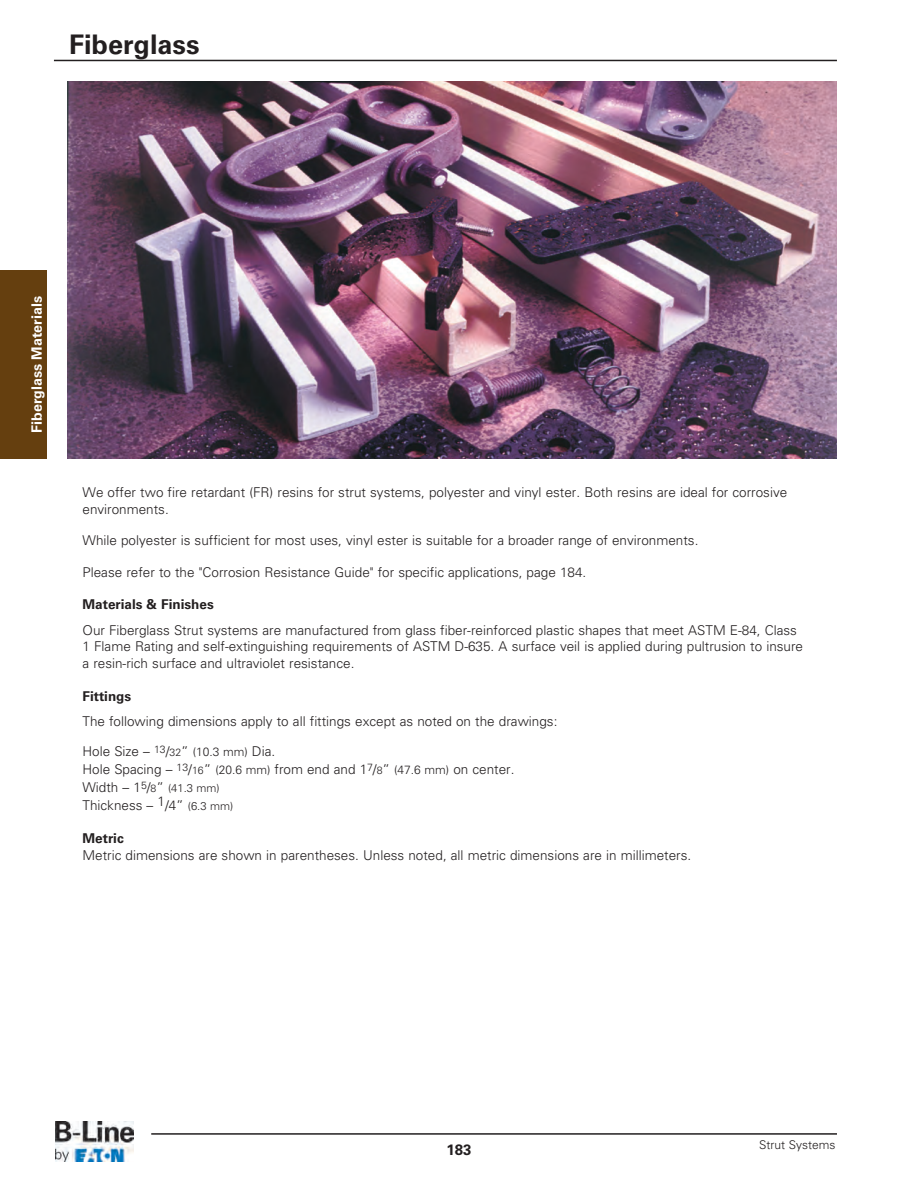
<style>
.page{position:relative;width:918px;height:1188px;background:#fff}
.page>*{position:absolute;margin:0;border:0;box-sizing:border-box;transform-origin:0 0}
.t1{font:700 27px "Univers LT Std";color:#231f20}
.t2{font:700 15px "Univers LT Std";color:#231f20}
.t3{font:700 14.25px "Univers LT Std";color:#fff}
.t4{font:300 13.5px/16.5px "Univers LT Std";color:#231f20}
.t5{font:700 13.5px "Univers LT Std";color:#231f20}
.t6{font:300 12px "Univers LT Std";color:#231f20}
.s1{font-size:10.5px}
.s2{font-size:12px}
.s3{font-size:11.25px}
</style>
<div class="page">
<img style="left:68px;top:81px;width:769px;height:378px">
<div style="left:0;top:270px;width:47px;height:189px;background:#653f0f"></div>
<hr style="left:151px;top:1133px;width:686px;height:2px;background:#231f20">
<img style="left:55px;top:1121px;width:78px;height:41px">
<hr style="left:54px;top:60px;width:783px;height:1px;background:#231f20">
<h1 class="t1" style="left:69px;top:34px;width:132px">Fiberglass</h1>
<p class="t3" style="left:32px;top:433px;width:138px;rotate:-90deg">Fiberglass Materials</p>
<p class="t4" style="left:82px;top:485px;width:706px">We offer two fire retardant (FR) resins for strut systems, polyester and vinyl ester. Both resins are ideal for corrosive environments.</p>
<p class="t4" style="left:82px;top:533px;width:617px">While polyester is sufficient for most uses, vinyl ester is suitable for a broader range of environments.</p>
<p class="t4" style="left:82px;top:565px;width:505px">Please refer to the "Corrosion Resistance Guide" for specific applications, page 184.</p>
<p class="t5" style="left:82px;top:599px;width:133px">Materials &amp; Finishes</p>
<p class="t4" style="left:82px;top:623px;width:722px">Our Fiberglass Strut systems are manufactured from glass fiber-reinforced plastic shapes that meet ASTM E-84, Class<br>1 Flame Rating and self-extinguishing requirements of ASTM D-635. A surface veil is applied during pultrusion to insure a resin-rich surface and ultraviolet resistance.</p>
<p class="t5" style="left:82px;top:691px;width:50px">Fittings</p>
<p class="t4" style="left:82px;top:714px;width:476px">The following dimensions apply to all fittings except as noted on the drawings:</p>
<p class="t4" style="left:82px;top:743px;width:434px;line-height:18px">Hole Size – <sup>13</sup>/<span class="s1">32</span>” <span class="s2">(10.3 mm)</span> Dia.<br>Hole Spacing – <sup>13</sup>/<span class="s1">16</span>” <span class="s2">(20.6 mm)</span> from end and 1<sup>7</sup>/<span class="s1">8</span>” <span class="s2">(47.6 mm)</span> on center.<br>Width – 1<sup>5</sup>/<span class="s1">8</span>” <span class="s3">(41.3 mm)<br></span>Thickness – 1/4” <span class="s3">(6.3 mm)</span></p>
<p class="t5" style="left:82px;top:833px;width:43px">Metric</p>
<p class="t4" style="left:82px;top:848px;width:610px">Metric dimensions are shown in parentheses. Unless noted, all metric dimensions are in millimeters.</p>
<p class="t2" style="left:446px;top:1144px;width:27px">183</p>
<p class="t6" style="left:759px;top:1141px;width:78px">Strut Systems</p>
</div>
